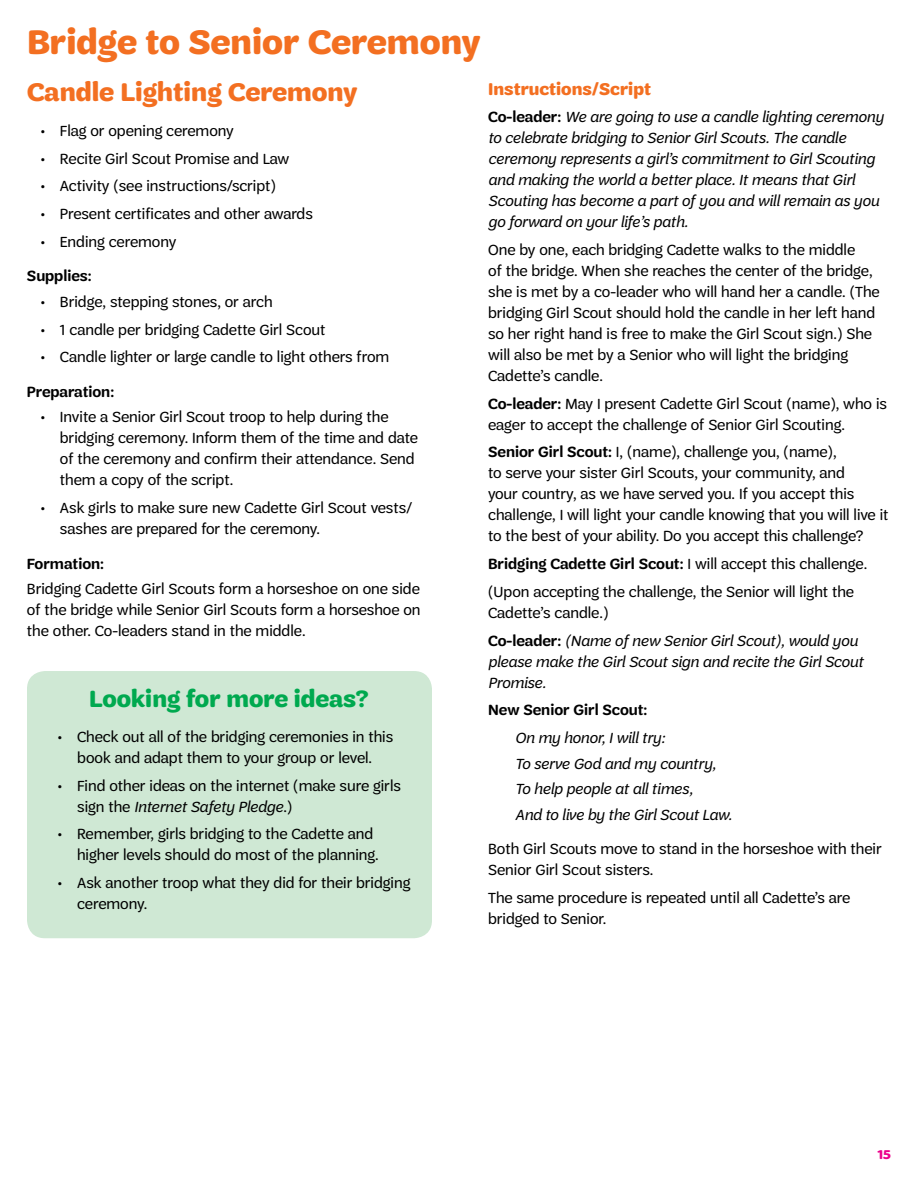
<style>
.page{position:relative;width:918px;height:1188px;background:#fff}
.page>*{position:absolute;margin:0;border:0;box-sizing:border-box;transform-origin:0 0}
.t1{font:700 36px "Trefoil Sans";color:#f36f21}
.t2{font:700 27px "Trefoil Sans";color:#f36f21}
.t3{font:700 24.75px "Trefoil Sans";color:#00a94f}
.t4{font:700 18px "Trefoil Sans";color:#f36f21}
.t5{font:15.75px/21px "Trefoil Sans";color:#000}
.t6{font:italic 15.75px/21px "Trefoil Sans";color:#000}
.t7{font:600 15.75px "Trefoil Sans";color:#000}
.t8{font:700 13.5px "Trefoil Sans";color:#ec008c}
.s1{font-weight:600;font-style:normal}
.s2{font-weight:600}
.s3{font-style:normal}
.s4{font-style:italic}
</style>
<div class="page">
<div style="left:27px;top:671px;width:405px;height:267px;background:#cfe8d4;border-radius:18px"></div>
<h1 class="t1" style="left:27px;top:22px;width:455px">Bridge to Senior Ceremony</h1>
<h2 class="t2" style="left:27px;top:77px;width:332px">Candle Lighting Ceremony</h2>
<p class="t5" style="left:40px;top:120px;width:195px">• Flag or opening ceremony</p>
<p class="t5" style="left:40px;top:148px;width:250px">• Recite Girl Scout Promise and Law</p>
<p class="t5" style="left:40px;top:176px;width:237px">• Activity (see instructions/script)</p>
<p class="t5" style="left:40px;top:203px;width:274px">• Present certificates and other awards</p>
<p class="t5" style="left:40px;top:231px;width:137px">• Ending ceremony</p>
<p class="t7" style="left:27px;top:267px;width:66px">Supplies:</p>
<p class="t5" style="left:40px;top:291px;width:234px">• Bridge, stepping stones, or arch</p>
<p class="t5" style="left:40px;top:319px;width:286px">• 1 candle per bridging Cadette Girl Scout</p>
<p class="t5" style="left:40px;top:347px;width:350px">• Candle lighter or large candle to light others from</p>
<p class="t7" style="left:27px;top:383px;width:89px">Preparation:</p>
<p class="t5" style="left:60px;top:407px;width:360px;text-indent:-19px">• Invite a Senior Girl Scout troop to help during the bridging ceremony. Inform them of the time and date of the ceremony and confirm their attendance. Send them a copy of the script.</p>
<p class="t5" style="left:60px;top:497px;width:354px;text-indent:-19px">• Ask girls to make sure new Cadette Girl Scout vests/ sashes are prepared for the ceremony.</p>
<p class="t7" style="left:27px;top:555px;width:79px">Formation:</p>
<p class="t5" style="left:27px;top:579px;width:395px;text-align:justify">Bridging Cadette Girl Scouts form a horseshoe on one side of the bridge while Senior Girl Scouts form a horseshoe on the other. Co-leaders stand in the middle.</p>
<p class="t4" style="left:488px;top:78px;width:164px">Instructions/Script</p>
<p class="t6" style="left:488px;top:107px;width:397px"><span class="s1">Co-leader:</span> We are going to use a candle lighting ceremony to celebrate bridging to Senior Girl Scouts. The candle ceremony represents a girl’s commitment to Girl Scouting and making the world a better place. It means that Girl Scouting has become a part of you and will remain as you go forward on your life’s path.</p>
<p class="t5" style="left:488px;top:239px;width:393px">One by one, each bridging Cadette walks to the middle<br>of the bridge. When she reaches the center of the bridge, she is met by a co-leader who will hand her a candle. (The bridging Girl Scout should hold the candle in her left hand so her right hand is free to make the Girl Scout sign.) She will also be met by a Senior who will light the bridging Cadette’s candle.</p>
<p class="t5" style="left:488px;top:393px;width:400px"><span class="s2">Co-leader:</span> May I present Cadette Girl Scout (name), who is eager to accept the challenge of Senior Girl Scouting.</p>
<p class="t5" style="left:488px;top:442px;width:402px"><span class="s2">Senior Girl Scout:</span> I, (name), challenge you, (name),<br>to serve your sister Girl Scouts, your community, and<br>your country, as we have served you. If you accept this challenge, I will light your candle knowing that you will live it to the best of your ability. Do you accept this challenge?</p>
<p class="t5" style="left:488px;top:550px;width:381px;line-height:27.8px"><span class="s2">Bridging Cadette Girl Scout:</span> I will accept this challenge. (Upon accepting the challenge, the Senior will light the</p>
<p class="t6" style="left:488px;top:599px;width:371px;line-height:27.8px"><span class="s3">Cadette’s candle.)<br></span><span class="s1">Co-leader:</span> (Name of new Senior Girl Scout), would you</p>
<p class="t6" style="left:488px;top:651px;width:377px">please make the Girl Scout sign and recite the Girl Scout<br>Promise.</p>
<p class="t7" style="left:488px;top:701px;width:161px">New Senior Girl Scout:</p>
<p class="t6" style="left:515px;top:725px;width:218px;line-height:25.7px">On my honor, I will try:<br>To serve God and my country,<br>To help people at all times,<br>And to live by the Girl Scout Law.</p>
<p class="t5" style="left:488px;top:839px;width:395px">Both Girl Scouts move to stand in the horseshoe with their<br>Senior Girl Scout sisters.</p>
<p class="t5" style="left:488px;top:887px;width:364px">The same procedure is repeated until all Cadette’s are bridged to Senior.</p>
<h3 class="t3" style="left:89px;top:685px;width:281px">Looking for more ideas?</h3>
<p class="t5" style="left:58px;top:726px;width:337px;text-align:center">• Check out all of the bridging ceremonies in this book and adapt them to your group or level.</p>
<p class="t5" style="left:77px;top:775px;width:325px;text-indent:-19px">• Find other ideas on the internet (make sure girls sign the <span class="s4">Internet Safety Pledge</span>.)</p>
<p class="t5" style="left:77px;top:824px;width:303px;text-indent:-19px">• Remember, girls bridging to the Cadette and higher levels should do most of the planning.</p>
<p class="t5" style="left:77px;top:873px;width:335px;text-indent:-19px">• Ask another troop what they did for their bridging ceremony.</p>
<p class="t8" style="left:878px;top:1147px;width:15px">15</p>
</div>
